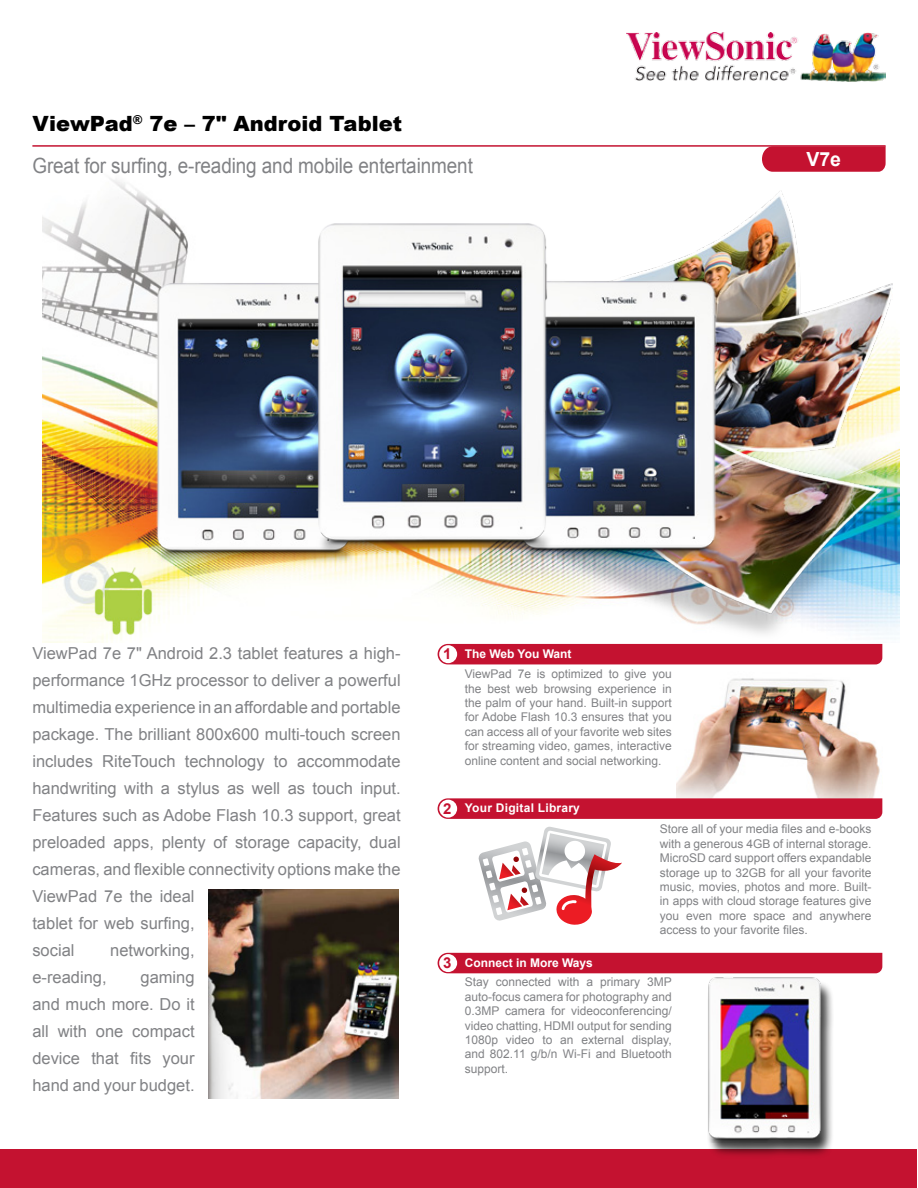
<style>
.page{position:relative;width:918px;height:1188px;background:#fff}
.page>*{position:absolute;margin:0;border:0;box-sizing:border-box;transform-origin:0 0}
.t1{font:21px "Arial";letter-spacing:-.005em;color:#818285;scale:.9 1}
.t2{font:900 21px "Arial";color:#000}
.t3{font:700 19.5px "Arial";color:#fff}
.t4{font:16.5px/27px "Arial";color:#818285}
.t5{font:700 15px "Arial";color:#c41230}
.t6{font:12px/14.4px "Arial";color:#818285;text-align:justify}
.t7{font:700 12px "Arial";color:#fff}
.t8{font:700 12px "Arial";letter-spacing:.02em;color:#fff}
</style>
<div class="page">
<img style="left:42px;top:178px;width:858px;height:465px">
<img style="left:558px;top:184px;width:335px;height:469px">
<img style="left:677px;top:678px;width:203px;height:120px">
<img style="left:627px;top:32px;width:259px;height:50px">
<hr style="left:32px;top:145px;width:854px;height:2px;background:#c41230">
<div style="left:438px;top:644px;width:444px;height:20px;background:#c41230"></div>
<div style="left:439px;top:645px;width:18px;height:18px;background:#fff;border-radius:50%"></div>
<svg style="left:438px;top:798px;width:444px;height:21px;background:#c51835"></svg>
<div style="left:439px;top:800px;width:18px;height:18px;background:#fff;border-radius:50%"></div>
<div style="left:438px;top:953px;width:444px;height:20px;background:#c41230"></div>
<div style="left:439px;top:954px;width:18px;height:18px;background:#fff;border-radius:50%"></div>
<svg style="left:762px;top:146px;width:124px;height:26px;background:#c61a37"></svg>
<div style="left:1px;top:1149px;width:916px;height:38px;background:#c41230"></div>
<svg style="left:478px;top:827px;width:144px;height:98px"></svg>
<img style="left:137px;top:272px;width:230px;height:294px">
<img style="left:502px;top:269px;width:231px;height:295px">
<img style="left:294px;top:209px;width:273px;height:350px">
<img style="left:94px;top:566px;width:61px;height:71px">
<div style="left:707px;top:980px;width:128px;height:180px;background:#000;opacity:.75"></div>
<img style="left:705px;top:973px;width:121px;height:169px">
<img style="left:208px;top:890px;width:191px;height:209px">
<h1 class="t2" style="left:32px;top:109px;width:371px">ViewPad<sup>®</sup> 7e – 7" Android Tablet</h1>
<h1 class="t1" style="left:32px;top:152px;width:491px">Great for surfing, e-reading and mobile entertainment</h1>
<h2 class="t3" style="left:806px;top:146px;width:36px">V7e</h2>
<p class="t4" style="left:32px;top:640px;width:370px">ViewPad 7e 7" Android 2.3 tablet features a high&shy;performance 1GHz processor to deliver a powerful multimedia experience in an affordable and portable package. The brilliant 800x600 multi-touch screen includes RiteTouch technology to accommodate handwriting with a stylus as well as touch input.<br>Features such as Adobe Flash 10.3 support, great preloaded apps, plenty of storage capacity, dual cameras, and flexible connectivity options make the ViewPad 7e the ideal<br>tablet for web surfing,<br>social</p>
<h3 class="t4" style="left:110px;top:937px;width:86px">networking,</h3>
<h3 class="t4" style="left:32px;top:964px;width:164px;text-align:justify;text-indent:108px">gaming and much more. Do it all with one compact device that fits your hand and your budget.</h3>
<h3 class="t4" style="left:32px;top:964px;width:76px">e-reading,</h3>
<p class="t5" style="left:443px;top:644px;width:10px">1</p>
<p class="t7" style="left:465px;top:646px;width:108px">The Web You Want</p>
<p class="t6" style="left:465px;top:667px;width:208px">ViewPad 7e is optimized to give you the best web browsing experience in the palm of your hand. Built-in support for Adobe Flash 10.3 ensures that you can access all of your favorite web sites for streaming video, games, interactive online content and social networking.</p>
<p class="t5" style="left:443px;top:798px;width:10px">2</p>
<p class="t5" style="left:443px;top:953px;width:10px">3</p>
<p class="t8" style="left:465px;top:799px;width:117px">Your Digital Library</p>
<p class="t6" style="left:660px;top:822px;width:213px">Store all of your media files and e-books with a generous 4GB of internal storage.<br>MicroSD card support offers expandable storage up to 32GB for all your favorite music, movies, photos and more. Built&shy;in apps with cloud storage features give you even more space and anywhere access to your favorite files.</p>
<p class="t7" style="left:465px;top:954px;width:130px">Connect in More Ways</p>
<p class="t6" style="left:465px;top:975px;width:209px">Stay connected with a primary 3MP auto-focus camera for photography and 0.3MP camera for videoconferencing/ video chatting, HDMI output for sending 1080p video to an external display, and 802.11 g/b/n Wi-Fi and Bluetooth support.</p>
</div>
